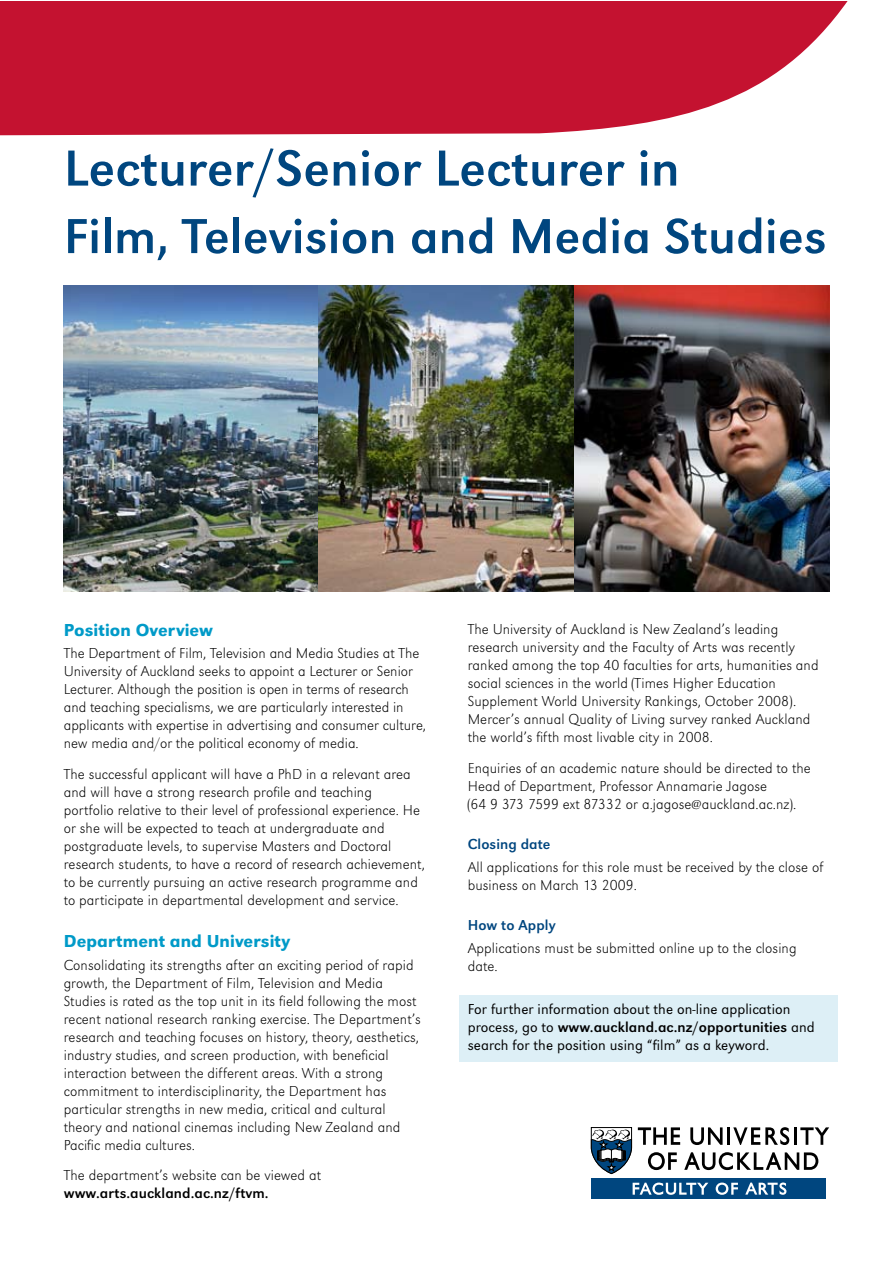
<style>
.page{position:relative;width:893px;height:1263px;background:#fff}
.page>*{position:absolute;margin:0;border:0;box-sizing:border-box;transform-origin:0 0}
.t1{font:52.5px "Grot Macron Reg";letter-spacing:.005em;color:#00467f}
.t2{font:51px "Grot Macron Reg";letter-spacing:.005em;color:#00467f}
.t3{font:500 18px "Grot Macron";letter-spacing:.005em;color:#009ac8}
.t4{font:15px/18px "Grot Macron Extra Lt";letter-spacing:.005em;color:#000}
.t5{font:300 15px "Grot Macron";color:#000}
.t6{font:15px "Grot Macron Reg";letter-spacing:.005em;color:#000}
.t7{font:15px "Grot Macron Reg";letter-spacing:.005em;color:#00467f}
.s1{font-family:"Grot Macron";font-weight:300}
</style>
<div class="page">
<svg style="left:0;top:1px;width:848px;height:134px;background:#ca2a45"></svg>
<svg style="left:690px;top:1127px;width:33px;height:18px"></svg>
<svg style="left:733px;top:1127px;width:56px;height:18px"></svg>
<hr style="left:727px;top:1127px;width:3px;height:18px;background:#000">
<hr style="left:794px;top:1127px;width:3px;height:18px;background:#000">
<svg style="left:638px;top:1127px;width:42px;height:18px"></svg>
<svg style="left:800px;top:1127px;width:29px;height:18px"></svg>
<svg style="left:648px;top:1152px;width:29px;height:18px"></svg>
<svg style="left:684px;top:1152px;width:134px;height:18px"></svg>
<svg style="left:591px;top:1127px;width:41px;height:47px"></svg>
<div style="left:591px;top:1178px;width:235px;height:21px;background:#00467f"></div>
<svg style="left:731px;top:1183px;width:7px;height:12px"></svg>
<svg style="left:716px;top:1182px;width:12px;height:13px"></svg>
<div style="left:718px;top:1185px;width:8px;height:8px;background:#00467f;border-radius:50%"></div>
<svg style="left:633px;top:1182px;width:75px;height:13px"></svg>
<svg style="left:745px;top:1182px;width:41px;height:13px"></svg>
<div style="left:459px;top:995px;width:378px;height:67px;background:#ddeff6"></div>
<img style="left:574px;top:286px;width:255px;height:305px">
<img style="left:64px;top:286px;width:255px;height:305px">
<img style="left:319px;top:286px;width:255px;height:305px">
<h1 class="t1" style="left:64px;top:138px;width:617px">Lecturer/Senior Lecturer in</h1>
<h2 class="t2" style="left:64px;top:207px;width:764px">Film, Television and Media Studies</h2>
<p class="t3" style="left:64px;top:619px;width:151px">Position Overview</p>
<p class="t4" style="left:64px;top:644px;width:364px">The Department of Film, Television and Media Studies at The University of Auckland seeks to appoint a Lecturer or Senior Lecturer. Although the position is open in terms of research and teaching specialisms, we are particularly interested in applicants with expertise in advertising and consumer culture, new media and/or the political economy of media.</p>
<p class="t4" style="left:64px;top:765px;width:363px">The successful applicant will have a PhD in a relevant area and will have a strong research profile and teaching portfolio relative to their level of professional experience. He or she will be expected to teach at undergraduate and postgraduate levels, to supervise Masters and Doctoral research students, to have a record of research achievement, to be currently pursuing an active research programme and to participate in departmental development and service.</p>
<p class="t3" style="left:64px;top:931px;width:228px">Department and University</p>
<p class="t4" style="left:64px;top:956px;width:359px">Consolidating its strengths after an exciting period of rapid growth, the Department of Film, Television and Media Studies is rated as the top unit in its field following the most recent national research ranking exercise. The Department’s research and teaching focuses on history, theory, aesthetics, industry studies, and screen production, with beneficial interaction between the different areas. With a strong commitment to interdisciplinarity, the Department has particular strengths in new media, critical and cultural theory and national cinemas including New Zealand and Pacific media cultures.</p>
<p class="t4" style="left:64px;top:1166px;width:259px">The department’s website can be viewed at</p>
<p class="t6" style="left:64px;top:1184px;width:206px">www.arts.auckland.ac.nz/ftvm.</p>
<p class="t4" style="left:468px;top:620px;width:352px">The University of Auckland is New Zealand’s leading research university and the Faculty of Arts was recently ranked among the top 40 faculties for arts, humanities and social sciences in the world (Times Higher Education Supplement World University Rankings, October 2008).<br>Mercer’s annual Quality of Living survey ranked Auckland the world’s fifth most livable city in 2008.</p>
<p class="t4" style="left:468px;top:759px;width:345px">Enquiries of an academic nature should be directed to the<br>Head of Department, Professor Annamarie Jagose<br>(64 9 373 7599 ext 87332 or a.jagose@auckland.ac.nz).</p>
<p class="t7" style="left:468px;top:836px;width:84px">Closing date</p>
<p class="t4" style="left:468px;top:858px;width:357px">All applications for this role must be received by the close of business on March 13 2009.</p>
<p class="t7" style="left:468px;top:917px;width:89px">How to Apply</p>
<p class="t4" style="left:468px;top:939px;width:330px">Applications must be submitted online up to the closing date.</p>
<p class="t5" style="left:468px;top:1001px;width:324px">For further information about the on-line application</p>
<p class="t6" style="left:468px;top:1018px;width:349px"><span class="s1">process, go to</span> www.auckland.ac.nz/opportunities <span class="s1">and</span></p>
<p class="t5" style="left:468px;top:1037px;width:303px">search for the position using “film” as a keyword.</p>
</div>
